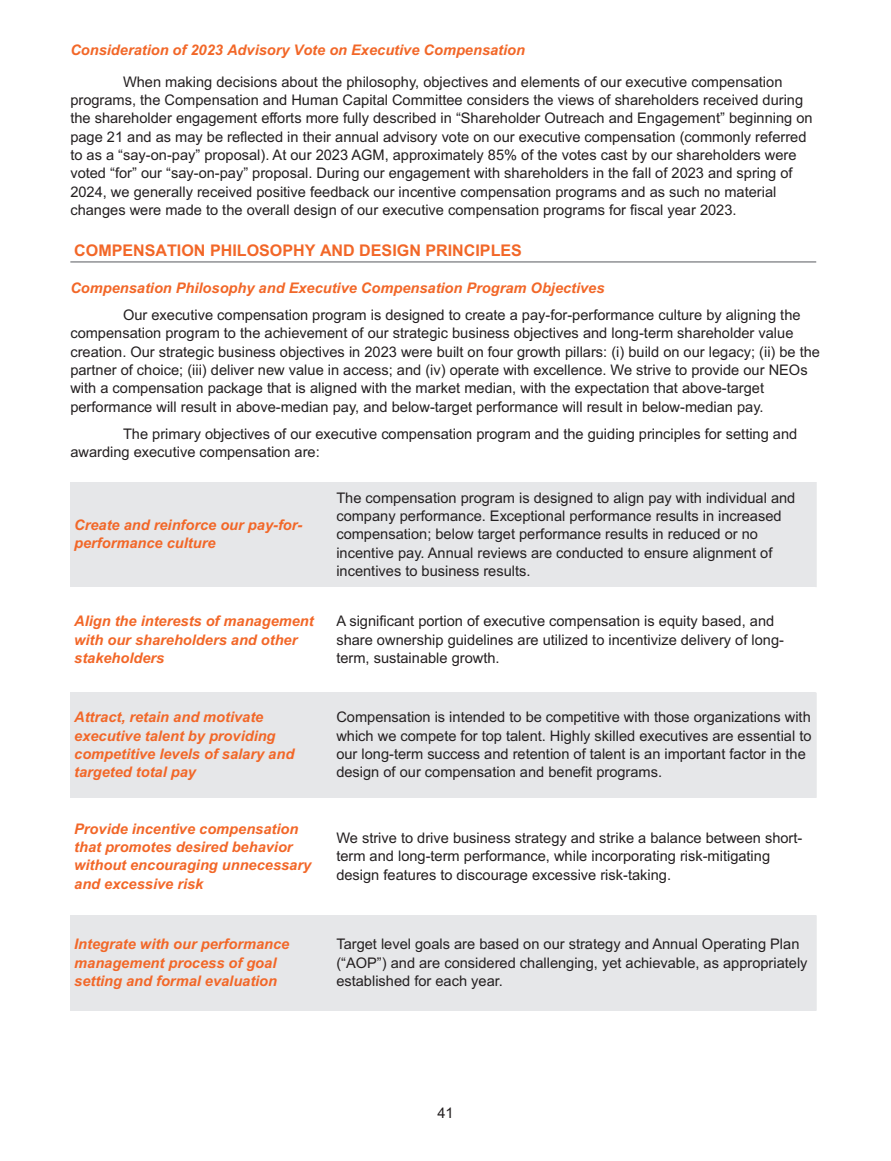
<style>
.page{position:relative;width:891px;height:1161px;background:#fff}
.page>*{position:absolute;margin:0;border:0;box-sizing:border-box;transform-origin:0 0}
.t1{font:700 16.05px "Arial";color:#f26728}
.t2{font:14.7px/18.3px "Arial";color:#231f20}
.t3{font:italic 700 14.7px/18.3px "Arial";color:#f26728}
</style>
<div class="page">
<hr style="left:70px;top:261px;width:746px;height:2px;background:#8c8e91">
<div style="left:70px;top:482px;width:746px;height:105px;background:#e6e7e9"></div>
<div style="left:70px;top:693px;width:746px;height:105px;background:#e6e7e9"></div>
<div style="left:70px;top:915px;width:746px;height:96px;background:#e6e7e9"></div>
<hr style="left:816px;top:482px;width:1px;height:105px;background:#e6e7e9">
<hr style="left:816px;top:693px;width:1px;height:105px;background:#e6e7e9">
<hr style="left:816px;top:915px;width:1px;height:96px;background:#e6e7e9">
<p class="t3" style="left:70px;top:42px;width:456px">Consideration of 2023 Advisory Vote on Executive Compensation</p>
<p class="t2" style="left:70px;top:73px;width:744px;text-indent:53px">When making decisions about the philosophy, objectives and elements of our executive compensation programs, the Compensation and Human Capital Committee considers the views of shareholders received during the shareholder engagement efforts more fully described in “Shareholder Outreach and Engagement” beginning on page 21 and as may be reflected in their annual advisory vote on our executive compensation (commonly referred to as a “say-on-pay” proposal). At our 2023 AGM, approximately 85% of the votes cast by our shareholders were voted “for” our “say-on-pay” proposal. During our engagement with shareholders in the fall of 2023 and spring of 2024, we generally received positive feedback our incentive compensation programs and as such no material changes were made to the overall design of our executive compensation programs for fiscal year 2023.</p>
<p class="t1" style="left:74px;top:240px;width:449px">COMPENSATION PHILOSOPHY AND DESIGN PRINCIPLES</p>
<p class="t3" style="left:70px;top:279px;width:536px">Compensation Philosophy and Executive Compensation Program Objectives</p>
<p class="t2" style="left:70px;top:306px;width:751px;text-indent:53px">Our executive compensation program is designed to create a pay-for-performance culture by aligning the compensation program to the achievement of our strategic business objectives and long-term shareholder value creation. Our strategic business objectives in 2023 were built on four growth pillars: (i) build on our legacy; (ii) be the partner of choice; (iii) deliver new value in access; and (iv) operate with excellence. We strive to provide our NEOs with a compensation package that is aligned with the market median, with the expectation that above-target performance will result in above-median pay, and below-target performance will result in below-median pay.</p>
<p class="t2" style="left:70px;top:424px;width:728px;text-indent:53px">The primary objectives of our executive compensation program and the guiding principles for setting and awarding executive compensation are:</p>
<p class="t3" style="left:74px;top:516px;width:230px">Create and reinforce our pay-for&shy;performance culture</p>
<p class="t2" style="left:336px;top:489px;width:461px">The compensation program is designed to align pay with individual and company performance. Exceptional performance results in increased compensation; below target performance results in reduced or no incentive pay. Annual reviews are conducted to ensure alignment of incentives to business results.</p>
<p class="t3" style="left:74px;top:613px;width:241px">Align the interests of management with our shareholders and other stakeholders</p>
<p class="t2" style="left:336px;top:612px;width:449px">A significant portion of executive compensation is equity based, and share ownership guidelines are utilized to incentivize delivery of long&shy;term, sustainable growth.</p>
<p class="t3" style="left:74px;top:709px;width:222px">Attract, retain and motivate executive talent by providing competitive levels of salary and targeted total pay</p>
<p class="t2" style="left:336px;top:708px;width:477px">Compensation is intended to be competitive with those organizations with which we compete for top talent. Highly skilled executives are essential to our long-term success and retention of talent is an important factor in the design of our compensation and benefit programs.</p>
<p class="t3" style="left:74px;top:820px;width:239px">Provide incentive compensation that promotes desired behavior without encouraging unnecessary and excessive risk</p>
<p class="t2" style="left:336px;top:829px;width:468px">We strive to drive business strategy and strike a balance between short&shy;term and long-term performance, while incorporating risk-mitigating design features to discourage excessive risk-taking.</p>
<p class="t3" style="left:74px;top:936px;width:217px">Integrate with our performance management process of goal setting and formal evaluation</p>
<p class="t2" style="left:336px;top:935px;width:473px">Target level goals are based on our strategy and Annual Operating Plan (“AOP”) and are considered challenging, yet achievable, as appropriately established for each year.</p>
<p class="t2" style="left:437px;top:1104px;width:18px">41</p>
</div>
